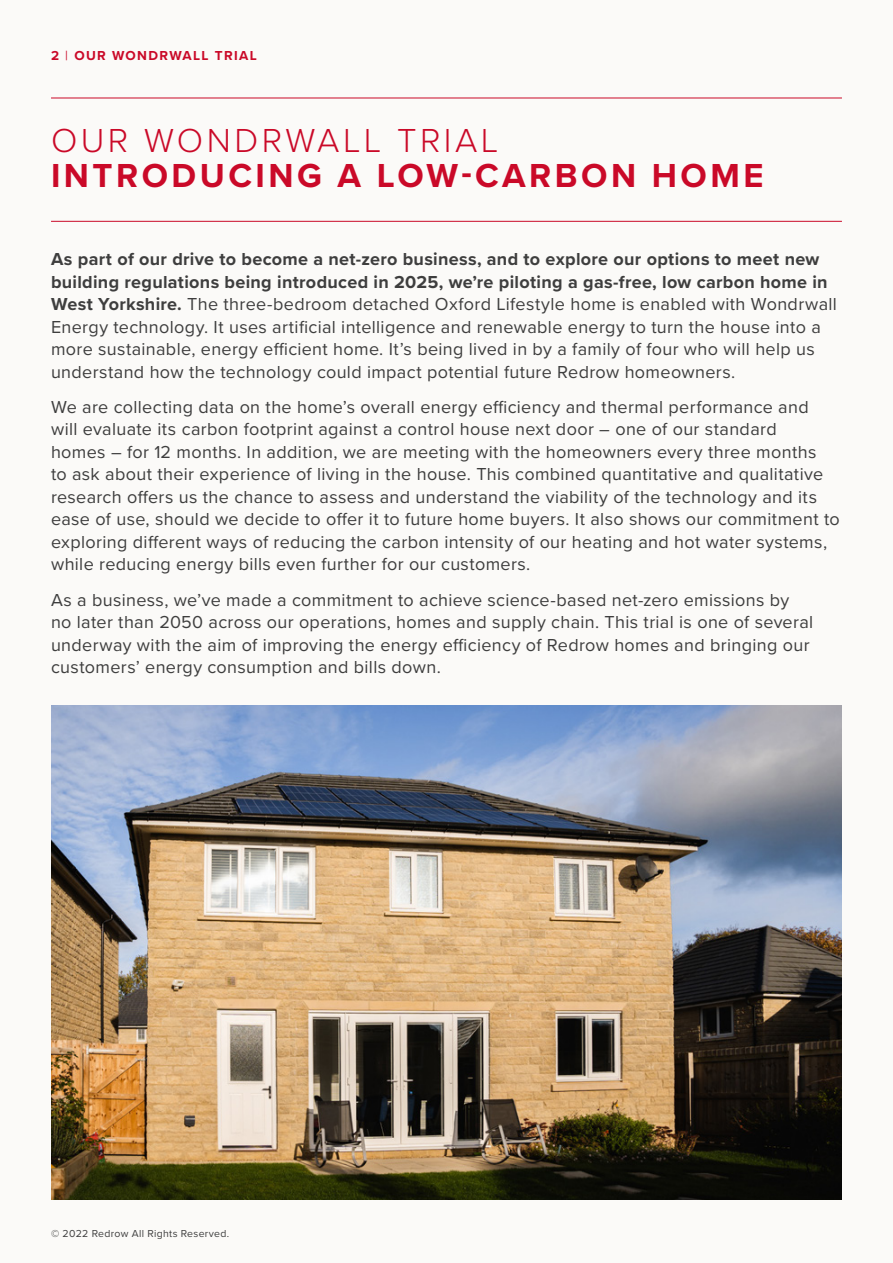
<style>
.page{position:relative;width:893px;height:1263px;background:#fbfaf8}
.page>*{position:absolute;margin:0;border:0;box-sizing:border-box;transform-origin:0 0}
.t1{font:700 34.5px "Proxima Nova";letter-spacing:.1em;color:#ca0928}
.t2{font:300 34.5px "Proxima Nova";letter-spacing:.1em;color:#ca0928}
.t3{font:18px/22.5px "Proxima Nova";letter-spacing:.02em;color:#3e3e3e}
.t4{font:700 13.5px "Proxima Nova";letter-spacing:.1em;color:#ca0928}
.t5{font:10.5px "Proxima Nova";letter-spacing:.03em;color:#3e3e3e}
.s1{font-weight:400}
.s2{font-weight:700}
</style>
<div class="page">
<hr style="left:51px;top:221px;width:791px;height:1px;background:#ca0928">
<hr style="left:51px;top:98px;width:791px;height:1px;background:#ca0928">
<img style="left:51px;top:706px;width:791px;height:493px">
<p class="t4" style="left:51px;top:45px;width:207px">2 <span class="s1">|</span> OUR WONDRWALL TRIAL</p>
<h1 class="t2" style="left:51px;top:115px;width:449px">OUR WONDRWALL TRIAL</h1>
<h1 class="t1" style="left:51px;top:150px;width:714px">INTRODUCING A LOW-CARBON HOME</h1>
<p class="t3" style="left:51px;top:247px;width:787px"><span class="s2">As part of our drive to become a net-zero business, and to explore our options to meet new building regulations being introduced in 2025, we’re piloting a gas-free, low carbon home in West Yorkshire.</span> The three-bedroom detached Oxford Lifestyle home is enabled with Wondrwall Energy technology. It uses artificial intelligence and renewable energy to turn the house into a more sustainable, energy efficient home. It’s being lived in by a family of four who will help us understand how the technology could impact potential future Redrow homeowners.</p>
<p class="t3" style="left:51px;top:395px;width:790px">We are collecting data on the home’s overall energy efficiency and thermal performance and<br>will evaluate its carbon footprint against a control house next door – one of our standard<br>homes – for 12 months. In addition, we are meeting with the homeowners every three months<br>to ask about their experience of living in the house. This combined quantitative and qualitative research offers us the chance to assess and understand the viability of the technology and its ease of use, should we decide to offer it to future home buyers. It also shows our commitment to exploring different ways of reducing the carbon intensity of our heating and hot water systems, while reducing energy bills even further for our customers.</p>
<p class="t3" style="left:51px;top:588px;width:764px">As a business, we’ve made a commitment to achieve science-based net-zero emissions by no later than 2050 across our operations, homes and supply chain. This trial is one of several underway with the aim of improving the energy efficiency of Redrow homes and bringing our customers’ energy consumption and bills down.</p>
<p class="t5" style="left:51px;top:1226px;width:180px">© 2022 Redrow All Rights Reserved.</p>
</div>
